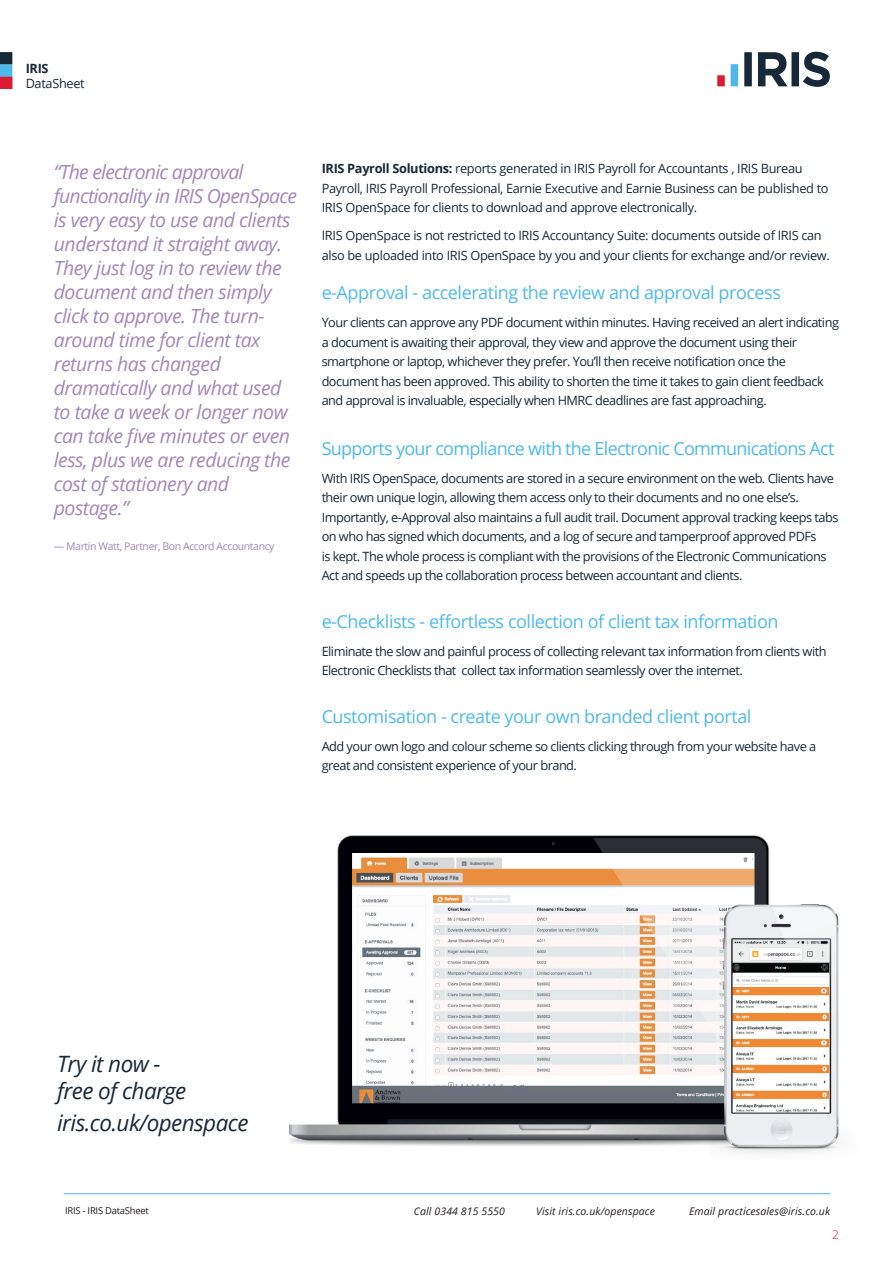
<style>
.page{position:relative;width:893px;height:1263px;background:#fff}
.page>*{position:absolute;margin:0;border:0;box-sizing:border-box;transform-origin:0 0}
.t1{font:italic 22.5px "Open Sans";letter-spacing:-.025em;color:#172938}
.t2{font:italic 19.5px/24px "Open Sans";letter-spacing:-.025em;color:#a187ba}
.t3{font:18px "Open Sans";letter-spacing:-.025em;color:#4eb9e9}
.t4{font:12.75px/19.5px "Open Sans";letter-spacing:-.04em;color:#172938}
.t5{font:700 12.75px "Open Sans";color:#172938}
.t6{font:300 12px "Open Sans";color:#dc1a32}
.t7{font:italic 10.5px "Open Sans";letter-spacing:.01em;color:#231f20}
.t8{font:10.5px "Open Sans";letter-spacing:-.04em;color:#a187ba}
.t9{font:9.45px "Open Sans";letter-spacing:-.025em;color:#231f20}
.s1{font-weight:700}
</style>
<div class="page">
<div style="left:744px;top:52px;width:8px;height:34px;background:#172938"></div>
<div style="left:731px;top:64px;width:7px;height:22px;background:#4eb9e9"></div>
<div style="left:717px;top:75px;width:8px;height:11px;background:#dc1a32"></div>
<div style="left:791px;top:52px;width:8px;height:34px;background:#172938"></div>
<svg style="left:758px;top:52px;width:29px;height:34px"></svg>
<svg style="left:803px;top:52px;width:27px;height:35px"></svg>
<div style="left:0;top:64px;width:12px;height:25px;background:#4eb9e9"></div>
<div style="left:0;top:77px;width:12px;height:12px;background:#dc1a32"></div>
<div style="left:0;top:52px;width:12px;height:12px;background:#172938"></div>
<hr style="left:64px;top:1193px;width:767px;height:1px;background:#4eb9e9">
<img style="left:289px;top:836px;width:550px;height:317px">
<p class="t5" style="left:26px;top:60px;width:24px">IRIS</p>
<p class="t4" style="left:26px;top:74px;width:61px">DataSheet</p>
<p class="t2" style="left:54px;top:159px;width:191px">“The electronic approval</p>
<p class="t2" style="left:54px;top:183px;width:245px">functionality in IRIS OpenSpace is very easy to use and clients understand it straight away.<br>They just log in to review the document and then simply click to approve. The turn&shy;around time for client tax returns has changed</p>
<p class="t2" style="left:54px;top:375px;width:238px">dramatically and what used to take a week or longer now can take five minutes or even less, plus we are reducing the cost of stationery and</p>
<p class="t2" style="left:54px;top:495px;width:77px">postage.”</p>
<p class="t8" style="left:54px;top:539px;width:222px">— Martin Watt, Partner, Bon Accord Accountancy</p>
<p class="t4" style="left:322px;top:159px;width:482px"><span class="s1">IRIS Payroll Solutions:</span> reports generated in IRIS Payroll for Accountants , IRIS Bureau</p>
<p class="t4" style="left:322px;top:178px;width:508px">Payroll, IRIS Payroll Professional, Earnie Executive and Earnie Business can be published to<br>IRIS OpenSpace for clients to download and approve electronically.</p>
<p class="t4" style="left:322px;top:226px;width:510px">IRIS OpenSpace is not restricted to IRIS Accountancy Suite: documents outside of IRIS can also be uploaded into IRIS OpenSpace by you and your clients for exchange and/or review.</p>
<p class="t3" style="left:322px;top:280px;width:461px">e-Approval - accelerating the review and approval process</p>
<p class="t4" style="left:322px;top:312px;width:519px">Your clients can approve any PDF document within minutes. Having received an alert indicating a document is awaiting their approval, they view and approve the document using their</p>
<p class="t4" style="left:322px;top:351px;width:466px">smartphone or laptop, whichever they prefer. You’ll then receive notification once the</p>
<p class="t4" style="left:322px;top:371px;width:503px">document has been approved. This ability to shorten the time it takes to gain client feedback and approval is invaluable, especially when HMRC deadlines are fast approaching.</p>
<p class="t3" style="left:322px;top:436px;width:514px">Supports your compliance with the Electronic Communications Act</p>
<p class="t4" style="left:322px;top:468px;width:514px">With IRIS OpenSpace, documents are stored in a secure environment on the web. Clients have their own unique login, allowing them access only to their documents and no one else’s.</p>
<p class="t4" style="left:322px;top:507px;width:518px">Importantly, e-Approval also maintains a full audit trail. Document approval tracking keeps tabs on who has signed which documents, and a log of secure and tamperproof approved PDFs</p>
<p class="t4" style="left:322px;top:546px;width:506px">is kept. The whole process is compliant with the provisions of the Electronic Communications<br>Act and speeds up the collaboration process between accountant and clients.</p>
<p class="t3" style="left:322px;top:609px;width:458px">e-Checklists - effortless collection of client tax information</p>
<p class="t4" style="left:322px;top:641px;width:506px">Eliminate the slow and painful process of collecting relevant tax information from clients with<br>Electronic Checklists that collect tax information seamlessly over the internet.</p>
<p class="t3" style="left:322px;top:704px;width:431px">Customisation - create your own branded client portal</p>
<p class="t4" style="left:322px;top:736px;width:496px">Add your own logo and colour scheme so clients clicking through from your website have a great and consistent experience of your brand.</p>
<p class="t1" style="left:57px;top:1048px;width:105px">Try it now -</p>
<p class="t1" style="left:57px;top:1075px;width:131px">free of charge</p>
<p class="t1" style="left:57px;top:1108px;width:193px">iris.co.uk/openspace</p>
<p class="t9" style="left:65px;top:1204px;width:85px">IRIS - IRIS DataSheet</p>
<p class="t7" style="left:414px;top:1204px;width:93px">Call 0344 815 5550</p>
<p class="t7" style="left:536px;top:1204px;width:120px">Visit iris.co.uk/openspace</p>
<p class="t7" style="left:689px;top:1204px;width:143px">Email practicesales@iris.co.uk</p>
<p class="t6" style="left:832px;top:1227px;width:8px">2</p>
</div>
